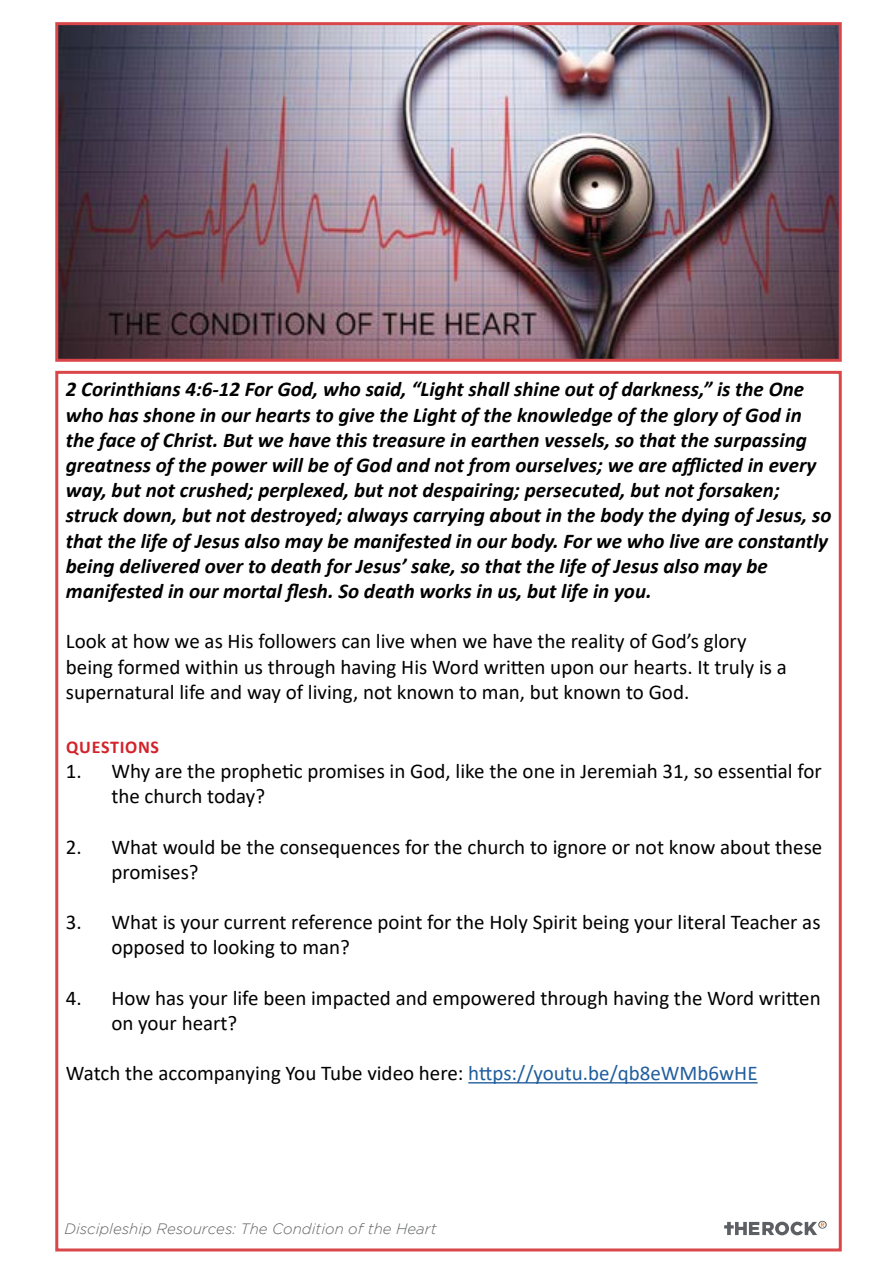
<style>
.page{position:relative;width:893px;height:1263px;background:#fff}
.page>*{position:absolute;margin:0;border:0;box-sizing:border-box;transform-origin:0 0}
.t1{font:italic 700 21px/25.2px "Calibri";color:#000}
.t2{font:21px/25.2px "Calibri";color:#000}
.t3{font:700 18px "Calibri";letter-spacing:.04em;color:#d2232a}
.t4{font:italic 300 15px "Gotham";color:#636466}
.s1{color:#215e9e}
</style>
<div class="page">
<img style="left:59px;top:26px;width:779px;height:332px">
<div style="left:55px;top:22px;width:787px;height:340px;border:3px solid #da474b"></div>
<svg style="left:724px;top:1221px;width:103px;height:14px"></svg>
<hr style="left:468px;top:1082px;width:290px;height:1px;background:#215e9e">
<p class="t1" style="left:66px;top:376px;width:767px">2 Corinthians 4:6-12 For God, who said, “Light shall shine out of darkness,” is the One who has shone in our hearts to give the Light of the knowledge of the glory of God in the face of Christ. But we have this treasure in earthen vessels, so that the surpassing greatness of the power will be of God and not from ourselves; we are afflicted in every way, but not crushed; perplexed, but not despairing; persecuted, but not forsaken; struck down, but not destroyed; always carrying about in the body the dying of Jesus, so that the life of Jesus also may be manifested in our body. For we who live are constantly being delivered over to death for Jesus’ sake, so that the life of Jesus also may be manifested in our mortal flesh. So death works in us, but life in you.</p>
<p class="t2" style="left:66px;top:628px;width:722px">Look at how we as His followers can live when we have the reality of God’s glory being formed within us through having His Word written upon our hearts. It truly is a supernatural life and way of living, not known to man, but known to God.</p>
<p class="t3" style="left:66px;top:734px;width:94px">QUESTIONS</p>
<p class="t2" style="left:111px;top:758px;width:712px;text-indent:-45px">1. Why are the prophetic promises in God, like the one in Jeremiah 31, so essential for the church today?</p>
<p class="t2" style="left:111px;top:833px;width:712px;text-indent:-45px">2. What would be the consequences for the church to ignore or not know about these promises?</p>
<p class="t2" style="left:111px;top:909px;width:711px;text-indent:-45px">3. What is your current reference point for the Holy Spirit being your literal Teacher as opposed to looking to man?</p>
<p class="t2" style="left:111px;top:985px;width:711px;text-indent:-45px">4. How has your life been impacted and empowered through having the Word written on your heart?</p>
<p class="t2" style="left:66px;top:1060px;width:693px">Watch the accompanying You Tube video here: <span class="s1">https://youtu.be/qb8eWMb6wHE</span></p>
<p class="t4" style="left:65px;top:1220px;width:374px">Discipleship Resources: The Condition of the Heart</p>
</div>
